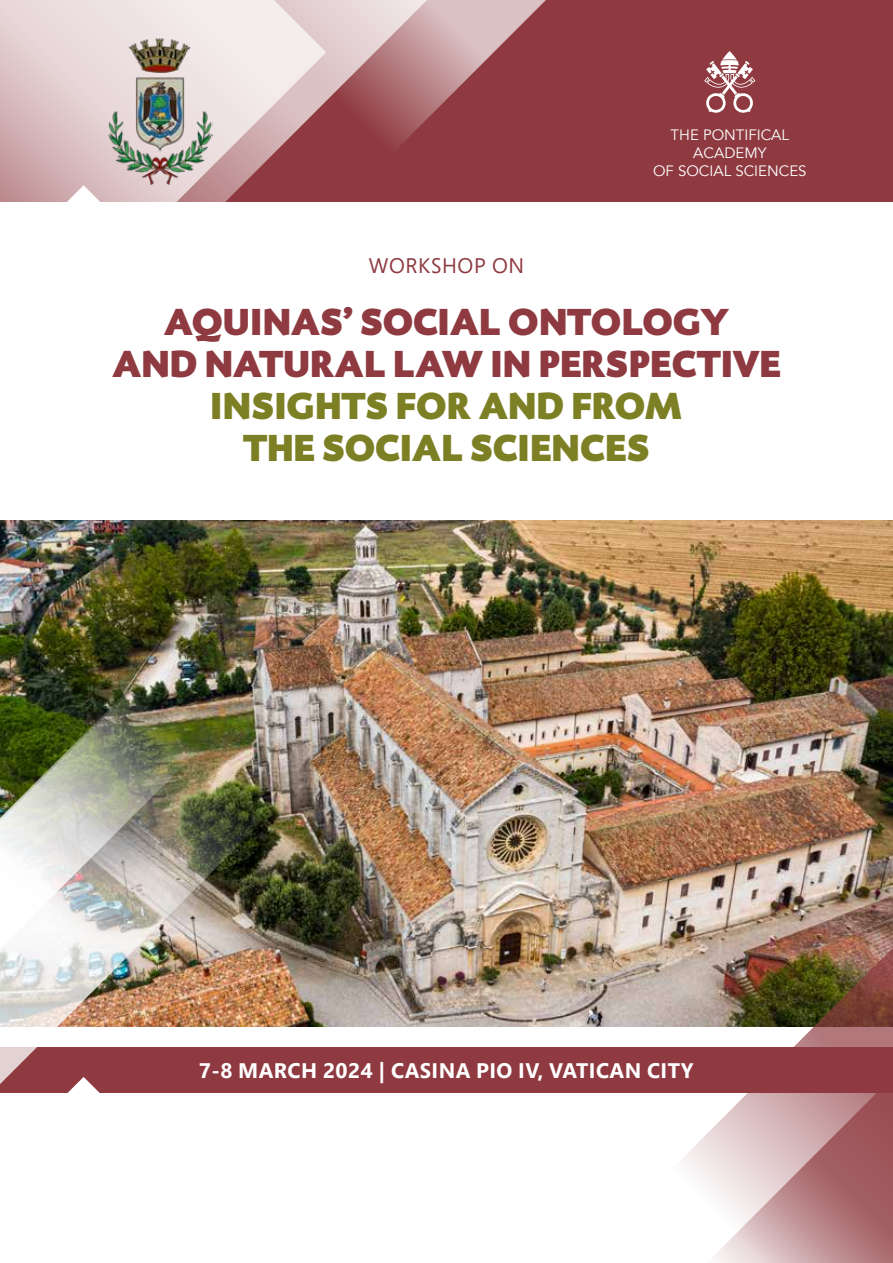
<style>
.page{position:relative;width:893px;height:1263px;background:#fff}
.page>*{position:absolute;margin:0;border:0;box-sizing:border-box;transform-origin:0 0}
.t1{font:900 39px/42px "DTL Caspari ST";letter-spacing:-.005em;color:#8e3a40;text-align:center}
.t2{font:900 39px/42px "DTL Caspari ST";letter-spacing:-.005em;color:#7d7f24;text-align:center}
.t3{font:700 21px "Segoe Pro";letter-spacing:.02em;color:#fff}
.t4{font:21px "Segoe Pro";letter-spacing:.03em;color:#8e3a40}
.t5{font:15px/18px "Avenir";color:#fff;text-align:center}
</style>
<div class="page">
<img style="left:0;top:520px;width:893px;height:507px">
<div style="left:0;top:0;width:893px;height:202px;background:#8e3a40"></div>
<div style="left:0;top:1047px;width:893px;height:46px;background:#8e3a40"></div>
<svg style="left:0;top:0;width:233px;height:202px;background:#dfc8c9"></svg>
<svg style="left:184px;top:0;width:362px;height:194px"></svg>
<img style="left:613px;top:902px;width:280px;height:361px">
<img style="left:0;top:617px;width:336px;height:476px">
<img style="left:0;top:616px;width:268px;height:446px">
<svg style="left:704px;top:51px;width:51px;height:62px"></svg>
<img style="left:107px;top:37px;width:105px;height:148px">
<p class="t5" style="left:653px;top:126px;width:155px">THE PONTIFICAL<br>ACADEMY<br>OF SOCIAL SCIENCES</p>
<p class="t4" style="left:369px;top:251px;width:157px">WORKSHOP ON</p>
<p class="t1" style="left:112px;top:301px;width:671px">AQUINAS’ SOCIAL ONTOLOGY<br>AND NATURAL LAW IN PERSPECTIVE</p>
<p class="t2" style="left:211px;top:385px;width:473px">INSIGHTS FOR AND FROM<br>THE SOCIAL SCIENCES</p>
<p class="t3" style="left:199px;top:1055px;width:496px">7-8 MARCH 2024 | CASINA PIO IV, VATICAN CITY</p>
</div>
